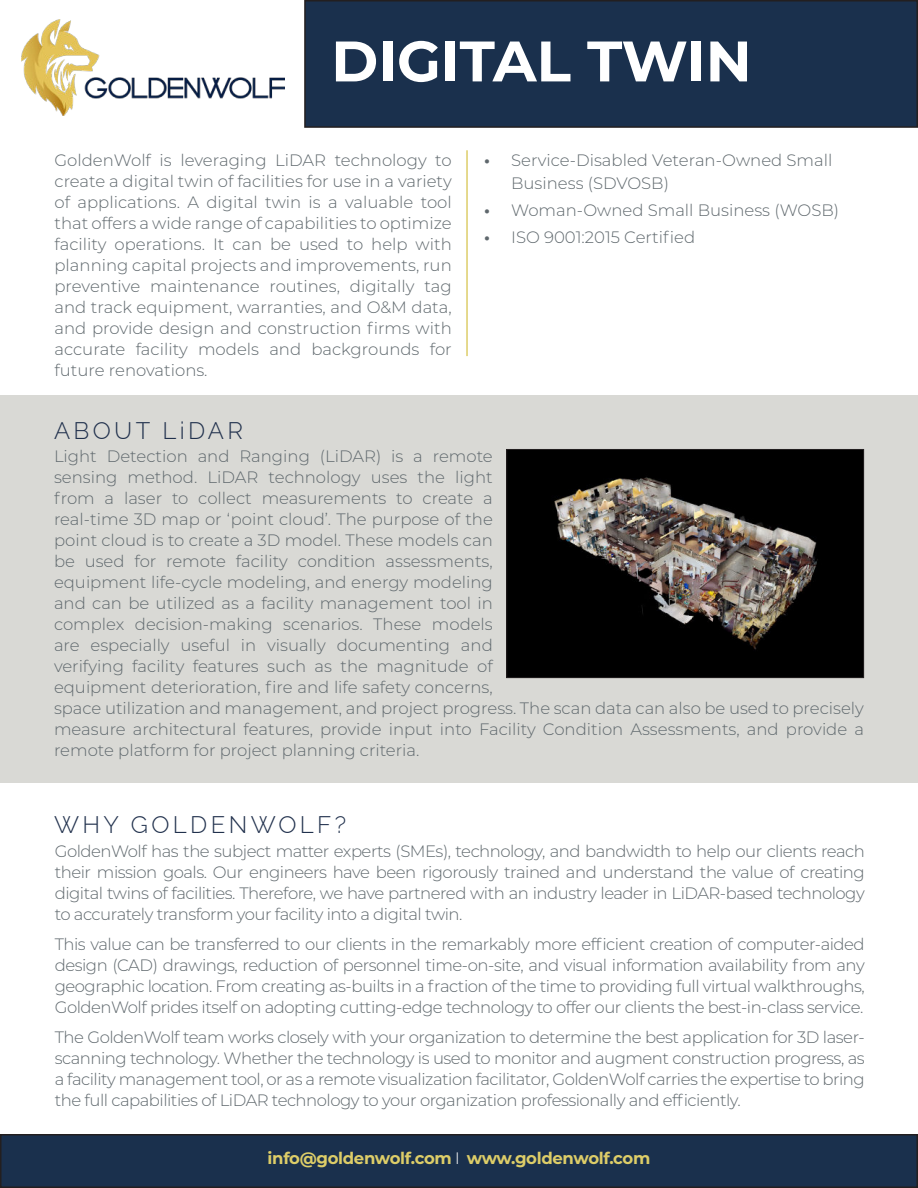
<style>
.page{position:relative;width:918px;height:1188px;background:#fff}
.page>*{position:absolute;margin:0;border:0;box-sizing:border-box;transform-origin:0 0}
.t1{font:700 57px "Montserrat";color:#fff}
.t2{font:300 24px "Raleway";letter-spacing:.14em;color:#21314d}
.t3{font:300 16.5px/21px "Montserrat";color:#5f686d;text-align:justify}
.t4{font:700 16.5px "Montserrat";letter-spacing:-.02em;color:#ddcd68}
.s1{font-weight:700}
.s2{font-family:"Raleway";font-weight:300;color:#fff}
</style>
<div class="page">
<div style="left:1px;top:396px;width:917px;height:387px;background:#d9d9d5"></div>
<div style="left:305px;top:1px;width:612px;height:126px;background:#1a304d"></div>
<div style="left:304px;top:0;width:614px;height:128px;border:2px solid #231f20"></div>
<img style="left:22px;top:20px;width:262px;height:95px">
<hr style="left:466px;top:150px;width:2px;height:206px;background:#ddcd69">
<div style="left:1px;top:1135px;width:916px;height:52px;background:#1a304d"></div>
<div style="left:0;top:1134px;width:918px;height:54px;border:2px solid #231f20"></div>
<img style="left:508px;top:451px;width:354px;height:225px">
<div style="left:506px;top:449px;width:358px;height:229px;border:1px solid #231f20"></div>
<h1 class="t1" style="left:331px;top:37px;width:422px">DIGITAL TWIN</h1>
<p class="t3" style="left:55px;top:150px;width:399px">GoldenWolf is leveraging LiDAR technology to create a digital twin of facilities for use in a variety of applications. A digital twin is a valuable tool that offers a wide range of capabilities to optimize facility operations. It can be used to help with planning capital projects and improvements, run preventive maintenance routines, digitally tag and track equipment, warranties, and O&amp;M data, and provide design and construction firms with accurate facility models and backgrounds for future renovations.</p>
<p class="t3" style="left:511px;top:150px;width:323px;line-height:22.5px;text-indent:-27px"><span class="s1">•</span> Service-Disabled Veteran-Owned Small<br>Business (SDVOSB)</p>
<p class="t3" style="left:484px;top:200px;width:356px"><span class="s1">•</span> Woman-Owned Small Business (WOSB)</p>
<p class="t3" style="left:484px;top:227px;width:212px"><span class="s1">•</span> ISO 9001:2015 Certified</p>
<h2 class="t2" style="left:54px;top:417px;width:191px">ABOUT LiDAR</h2>
<p class="t3" style="left:54px;top:447px;width:812px;text-align:left">Light Detection and Ranging (LiDAR) is a remote<br>sensing method. LiDAR technology uses the light<br>from a laser to collect measurements to create a<br>real-time 3D map or ‘point cloud’. The purpose of the<br>point cloud is to create a 3D model. These models can<br>be used for remote facility condition assessments,<br>equipment life-cycle modeling, and energy modeling<br>and can be utilized as a facility management tool in<br>complex decision-making scenarios. These models<br>are especially useful in visually documenting and<br>verifying facility features such as the magnitude of<br>equipment deterioration, fire and life safety concerns,<br>space utilization and management, and project progress. The scan data can also be used to precisely measure architectural features, provide input into Facility Condition Assessments, and provide a remote platform for project planning criteria.</p>
<h2 class="t2" style="left:54px;top:811px;width:294px">WHY GOLDENWOLF?</h2>
<p class="t3" style="left:55px;top:841px;width:812px">GoldenWolf has the subject matter experts (SMEs), technology, and bandwidth to help our clients reach their mission goals. Our engineers have been rigorously trained and understand the value of creating digital twins of facilities. Therefore, we have partnered with an industry leader in LiDAR-based technology to accurately transform your facility into a digital twin.</p>
<p class="t3" style="left:55px;top:934px;width:812px">This value can be transferred to our clients in the remarkably more efficient creation of computer-aided design (CAD) drawings, reduction of personnel time-on-site, and visual information availability from any geographic location. From creating as-builts in a fraction of the time to providing full virtual walkthroughs, GoldenWolf prides itself on adopting cutting-edge technology to offer our clients the best-in-class service.</p>
<p class="t3" style="left:55px;top:1027px;width:812px">The GoldenWolf team works closely with your organization to determine the best application for 3D laser&shy;scanning technology. Whether the technology is used to monitor and augment construction progress, as a facility management tool, or as a remote visualization facilitator, GoldenWolf carries the expertise to bring the full capabilities of LiDAR technology to your organization professionally and efficiently.</p>
<p class="t4" style="left:268px;top:1151px;width:384px">info@goldenwolf.com <span class="s2">I</span> www.goldenwolf.com</p>
</div>
